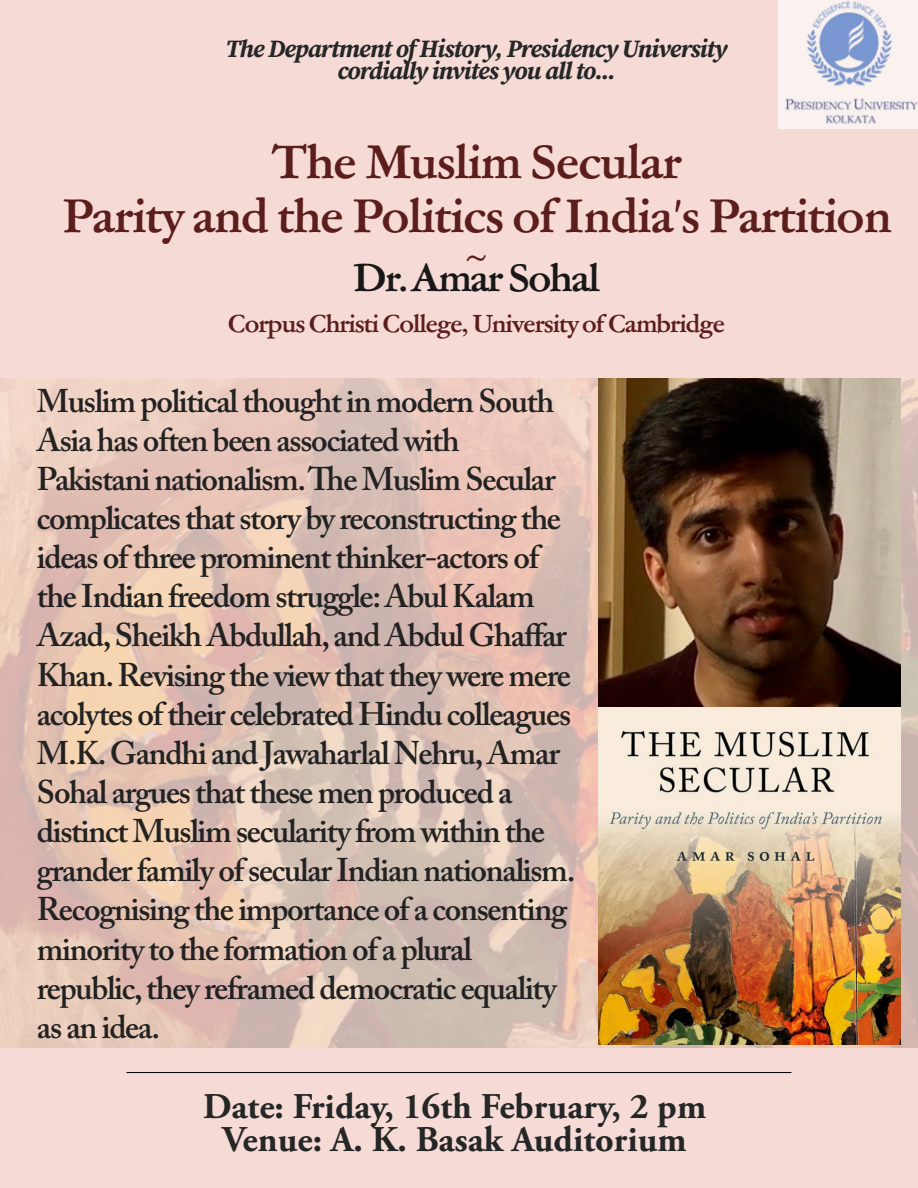
<style>
.page{position:relative;width:918px;height:1188px;background:#f5dad5}
.page>*{position:absolute;margin:0;border:0;box-sizing:border-box;transform-origin:0 0}
.t1{font:700 45.3px/54.4px "Garamond ATF Text";letter-spacing:-.02em;color:#5c1d1d;text-align:center}
.t2{font:700 37.5px "Garamond ATF Text";color:#5c1d1d}
.t3{font:700 37.05px "Garamond ATF Text";letter-spacing:-.045em;color:#191818}
.t4{font:700 36.15px/33.3px "Adobe Garamond Pro";color:#252626;text-align:center}
.t5{font:600 32.55px/39.2px "Adobe Caslon Pro";letter-spacing:-.04em;color:#222}
.t6{font:italic 700 24.9px/22.8px "Source Serif Pro";letter-spacing:-.04em;color:#252626;text-align:center}
.t7{font:700 23.7px "Garamond ATF Text";letter-spacing:-.04em;color:#5c1d1d}
</style>
<div class="page">
<hr style="left:127px;top:1072px;width:664px;height:1px;background:#000">
<img style="left:778px;top:0;width:140px;height:128px">
<img style="left:0;top:379px;width:918px;height:669px">
<img style="left:599px;top:379px;width:302px;height:329px">
<img style="left:599px;top:708px;width:302px;height:336px">
<p class="t6" style="left:225px;top:36px;width:504px">The Department of History, Presidency University cordially invites you all to...</p>
<h1 class="t1" style="left:62px;top:132px;width:831px">The Muslim Secular<br>Parity and the Politics of India's Partition</h1>
<p class="t2" style="left:465px;top:226px;width:25px">~</p>
<p class="t3" style="left:353px;top:251px;width:248px">Dr. Amar Sohal</p>
<p class="t7" style="left:228px;top:307px;width:498px">Corpus Christi College, University of Cambridge</p>
<p class="t5" style="left:37px;top:381px;width:540px">Muslim political thought in modern South Asia has often been associated with Pakistani nationalism. The Muslim Secular complicates that story by reconstructing the ideas of three prominent thinker-actors of the Indian freedom struggle: Abul Kalam Azad, Sheikh Abdullah, and Abdul Ghaffar Khan. Revising the view that they were mere acolytes of their celebrated Hindu colleagues M.K. Gandhi and Jawaharlal Nehru, Amar Sohal argues that these men produced a distinct Muslim secularity from within the grander family of secular Indian nationalism.<br>Recognising the importance of a consenting minority to the formation of a plural republic, they reframed democratic equality as an idea.</p>
<p class="t4" style="left:203px;top:1090px;width:505px">Date: Friday, 16th February, 2 pm<br>Venue: A. K. Basak Auditorium</p>
</div>
